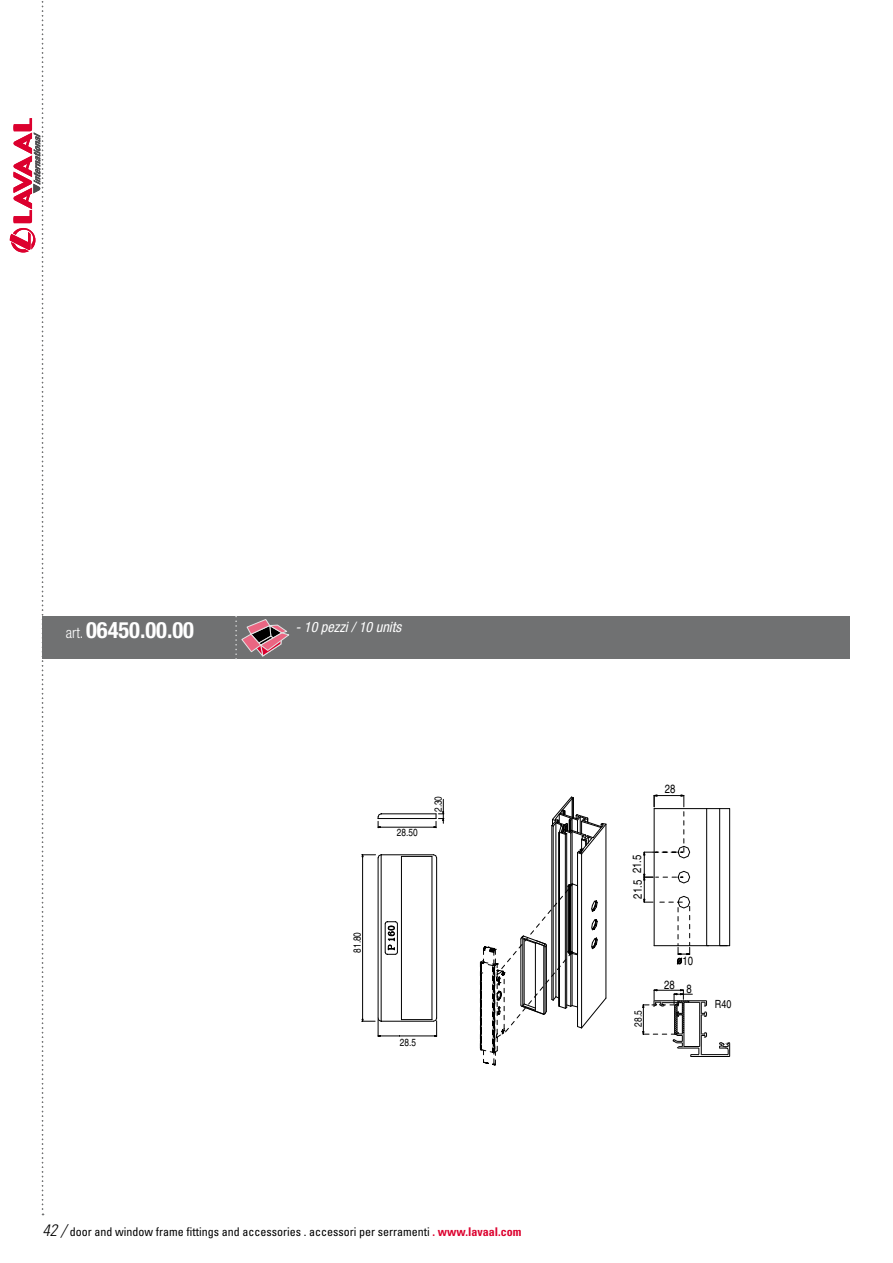
<style>
.page{position:relative;width:893px;height:1263px;background:#fff}
.page>*{position:absolute;margin:0;border:0;box-sizing:border-box;transform-origin:0 0}
.t1{font:700 condensed 22.5px "Helvetica Neue";color:#fff}
.t2{font:italic condensed 14.25px "Helvetica Neue";color:#fff}
.t3{font:condensed 12px "Univers";color:#000}
.t4{font:12px "Helvetica";color:#000;scale:.8 1}
.t5{font:11.25px "Helvetica";color:#000;scale:.8 1}
.t6{font:10.5px "Helvetica";color:#000;scale:.8 1}
.t7{font:10.35px "Helvetica";color:#000;scale:.8 1}
.s1{font-weight:300;font-size:15px}
.s2{font-weight:300;font-style:italic;font-size:16.5px}
.s3{font-weight:700;color:#dc002e}
</style>
<div class="page">
<svg style="left:10px;top:1px;width:34px;height:1214px"></svg>
<div style="left:43px;top:616px;width:807px;height:43px;background:#707172"></div>
<svg style="left:235px;top:616px;width:55px;height:43px"></svg>
<svg style="left:706px;top:809px;width:3px;height:136px"></svg>
<svg style="left:719px;top:809px;width:9px;height:136px"></svg>
<hr style="left:729px;top:809px;width:1px;height:137px;background:#000">
<hr style="left:654px;top:808px;width:76px;height:1px;background:#000">
<hr style="left:654px;top:945px;width:76px;height:1px;background:#000">
<svg style="left:643px;top:795px;width:49px;height:169px"></svg>
<hr style="left:691px;top:1056px;width:39px;height:1px;background:#000">
<hr style="left:401px;top:856px;width:1px;height:163px;background:#000">
<hr style="left:432px;top:856px;width:1px;height:163px;background:#000">
<hr style="left:436px;top:858px;width:1px;height:160px;background:#000">
<hr style="left:378px;top:858px;width:1px;height:160px;background:#000">
<hr style="left:381px;top:855px;width:1px;height:166px;background:#000">
<hr style="left:362px;top:857px;width:1px;height:162px;background:#000">
<hr style="left:399px;top:1036px;width:36px;height:1px;background:#000">
<hr style="left:381px;top:1021px;width:53px;height:1px;background:#000">
<svg style="left:362px;top:1017px;width:37px;height:20px"></svg>
<hr style="left:401px;top:1019px;width:31px;height:1px;background:#000">
<svg style="left:433px;top:1015px;width:4px;height:21px"></svg>
<svg style="left:384px;top:921px;width:14px;height:34px"></svg>
<hr style="left:381px;top:854px;width:53px;height:1px;background:#000">
<hr style="left:380px;top:827px;width:54px;height:1px;background:#000">
<svg style="left:362px;top:854px;width:20px;height:4px"></svg>
<hr style="left:401px;top:856px;width:31px;height:1px;background:#000">
<hr style="left:381px;top:813px;width:55px;height:1px;background:#000">
<hr style="left:378px;top:818px;width:58px;height:1px;background:#000">
<svg style="left:378px;top:813px;width:4px;height:15px"></svg>
<svg style="left:434px;top:799px;width:10px;height:29px"></svg>
<svg style="left:480px;top:796px;width:127px;height:270px"></svg>
<svg style="left:643px;top:989px;width:87px;height:67px"></svg>
<h1 class="t1" style="left:66px;top:616px;width:130px"><span class="s1">art.</span> 06450.00.00</h1>
<p class="t2" style="left:295px;top:619px;width:107px">- 10 pezzi / 10 units</p>
<p class="t7" style="left:397px;top:827px;width:27px">28.50</p>
<p class="t7" style="left:432px;top:812px;width:22px;rotate:-90deg">2.30</p>
<p class="t7" style="left:351px;top:953px;width:27px;rotate:-90deg">81.80</p>
<p class="t7" style="left:400px;top:1036px;width:22px">28.5</p>
<p class="t3" style="left:43px;top:1224px;width:480px"><span class="s2">42 /</span> door and window frame fittings and accessories . accessori per serramenti <span class="s3">. www.lavaal.com</span></p>
<p class="t4" style="left:665px;top:782px;width:15px">28</p>
<p class="t4" style="left:630px;top:873px;width:25px;rotate:-90deg">21.5</p>
<p class="t4" style="left:630px;top:899px;width:25px;rotate:-90deg">21.5</p>
<p class="t6" style="left:632px;top:1027px;width:22px;rotate:-90deg">28.5</p>
<p class="t4" style="left:664px;top:978px;width:15px">28</p>
<p class="t4" style="left:682px;top:954px;width:15px">10</p>
<p class="t4" style="left:687px;top:982px;width:8px">8</p>
<p class="t5" style="left:715px;top:997px;width:22px">R40</p>
</div>
